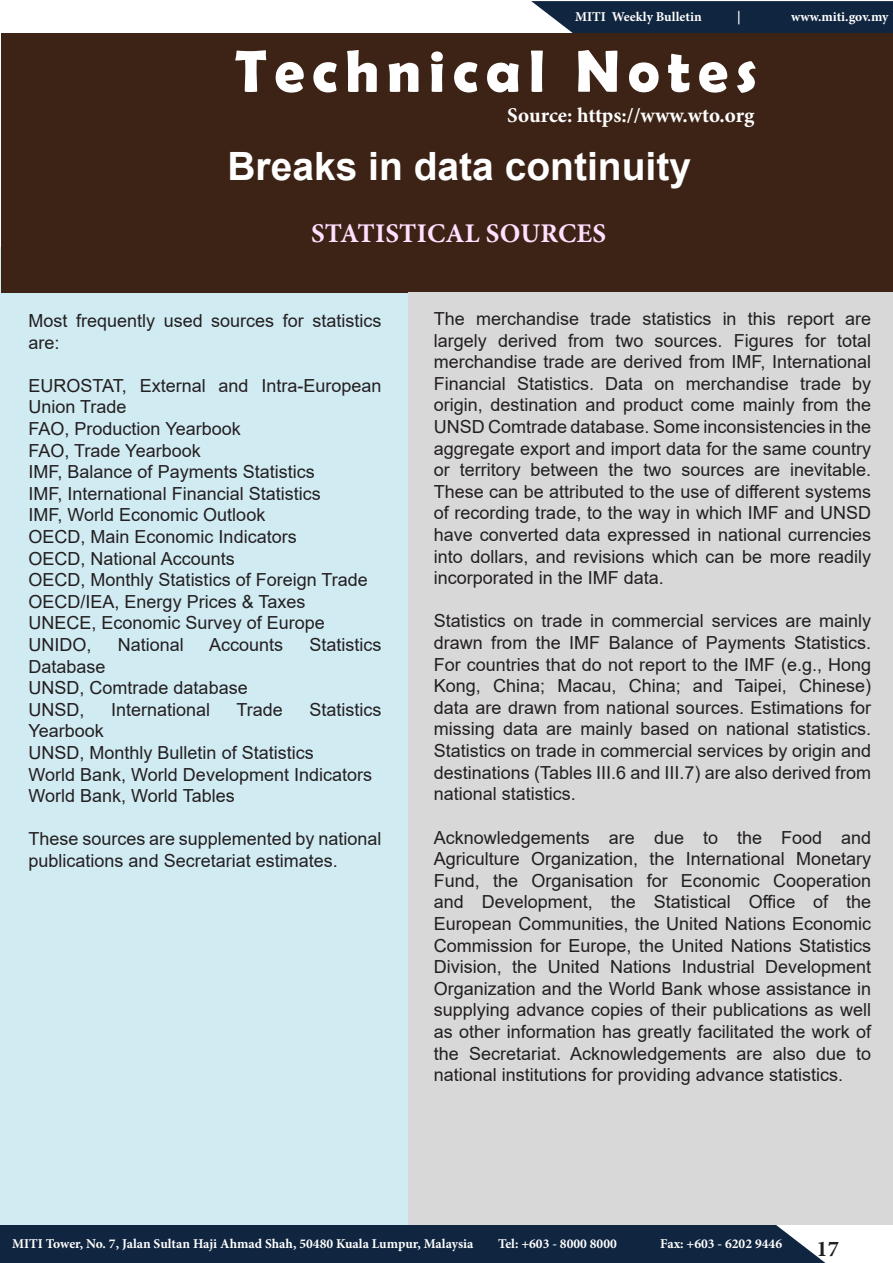
<style>
.page{position:relative;width:893px;height:1263px;background:#fff}
.page>*{position:absolute;margin:0;border:0;box-sizing:border-box;transform-origin:0 0}
.t1{font:700 60px "Berlin Sans FB Demi";letter-spacing:.13em;color:#fff}
.t2{font:700 39px "Arial";color:#fff}
.t3{font:700 27px "Minion Pro";letter-spacing:.01em;color:#ffe1ff}
.t4{font:700 22.5px "Minion Pro";color:#231f20}
.t5{font:700 21px "Minion Pro";color:#fff}
.t6{font:18px/21.6px "Arial";color:#231f20}
.t7{font:700 13.5px "Minion Pro";color:#fff}
</style>
<div class="page">
<div style="left:0;top:1225px;width:826px;height:38px;background:#10253f"></div>
<svg style="left:531px;top:1px;width:361px;height:31px;background:#1e314a"></svg>
<div style="left:0;top:248px;width:408px;height:977px;background:#d1ebf3"></div>
<div style="left:1px;top:33px;width:892px;height:260px;background:#3d2316"></div>
<div style="left:408px;top:292px;width:485px;height:933px;background:#d8d8d8"></div>
<p class="t7" style="left:575px;top:7px;width:128px">MITI Weekly Bulletin</p>
<p class="t7" style="left:737px;top:7px;width:5px">|</p>
<p class="t7" style="left:791px;top:7px;width:99px">www.miti.gov.my</p>
<p class="t1" style="left:235px;top:36px;width:524px">Technical Notes</p>
<p class="t5" style="left:507px;top:100px;width:249px">Source: https://www.wto.org</p>
<p class="t2" style="left:227px;top:138px;width:465px">Breaks in data continuity</p>
<p class="t3" style="left:311px;top:215px;width:296px">STATISTICAL SOURCES</p>
<p class="t6" style="left:29px;top:310px;width:354px">Most frequently used sources for statistics are:</p>
<p class="t6" style="left:29px;top:374px;width:354px">EUROSTAT, External and Intra-European<br>Union Trade</p>
<p class="t6" style="left:29px;top:418px;width:214px">FAO, Production Yearbook</p>
<p class="t6" style="left:29px;top:439px;width:174px">FAO, Trade Yearbook</p>
<p class="t6" style="left:29px;top:461px;width:288px">IMF, Balance of Payments Statistics</p>
<p class="t6" style="left:29px;top:482px;width:294px">IMF, International Financial Statistics</p>
<p class="t6" style="left:29px;top:504px;width:238px">IMF, World Economic Outlook</p>
<p class="t6" style="left:29px;top:526px;width:270px">OECD, Main Economic Indicators</p>
<p class="t6" style="left:29px;top:547px;width:208px">OECD, National Accounts</p>
<p class="t6" style="left:29px;top:569px;width:341px">OECD, Monthly Statistics of Foreign Trade</p>
<p class="t6" style="left:29px;top:590px;width:278px">OECD/IEA, Energy Prices &amp; Taxes</p>
<p class="t6" style="left:29px;top:612px;width:298px">UNECE, Economic Survey of Europe</p>
<p class="t6" style="left:29px;top:634px;width:65px">UNIDO,</p>
<p class="t6" style="left:118px;top:634px;width:68px">National</p>
<p class="t6" style="left:209px;top:634px;width:76px">Accounts</p>
<p class="t6" style="left:309px;top:634px;width:74px">Statistics</p>
<p class="t6" style="left:29px;top:655px;width:79px">Database</p>
<p class="t6" style="left:29px;top:677px;width:221px">UNSD, Comtrade database</p>
<p class="t6" style="left:29px;top:698px;width:57px">UNSD,</p>
<p class="t6" style="left:111px;top:698px;width:101px">International</p>
<p class="t6" style="left:236px;top:698px;width:48px">Trade</p>
<p class="t6" style="left:309px;top:698px;width:74px">Statistics</p>
<p class="t6" style="left:29px;top:720px;width:77px">Yearbook</p>
<p class="t6" style="left:29px;top:742px;width:287px">UNSD, Monthly Bulletin of Statistics</p>
<p class="t6" style="left:29px;top:763px;width:345px">World Bank, World Development Indicators</p>
<p class="t6" style="left:29px;top:785px;width:208px">World Bank, World Tables</p>
<p class="t6" style="left:29px;top:828px;width:354px">These sources are supplemented by national publications and Secretariat estimates.</p>
<p class="t6" style="left:434px;top:308px;width:439px;text-align:justify">The merchandise trade statistics in this report are largely derived from two sources. Figures for total merchandise trade are derived from IMF, International Financial Statistics. Data on merchandise trade by origin, destination and product come mainly from the UNSD Comtrade database. Some inconsistencies in the aggregate export and import data for the same country or territory between the two sources are inevitable.<br>These can be attributed to the use of different systems of recording trade, to the way in which IMF and UNSD have converted data expressed in national currencies into dollars, and revisions which can be more readily incorporated in the IMF data.</p>
<p class="t6" style="left:434px;top:610px;width:439px;text-align:justify">Statistics on trade in commercial services are mainly drawn from the IMF Balance of Payments Statistics.<br>For countries that do not report to the IMF (e.g., Hong Kong, China; Macau, China; and Taipei, Chinese) data are drawn from national sources. Estimations for missing data are mainly based on national statistics.<br>Statistics on trade in commercial services by origin and destinations (Tables III.6 and III.7) are also derived from national statistics.</p>
<p class="t6" style="left:434px;top:826px;width:439px;text-align:justify">Acknowledgements are due to the Food and Agriculture Organization, the International Monetary Fund, the Organisation for Economic Cooperation and Development, the Statistical Office of the European Communities, the United Nations Economic Commission for Europe, the United Nations Statistics Division, the United Nations Industrial Development Organization and the World Bank whose assistance in supplying advance copies of their publications as well as other information has greatly facilitated the work of the Secretariat. Acknowledgements are also due to national institutions for providing advance statistics.</p>
<p class="t7" style="left:12px;top:1234px;width:463px">MITI Tower, No. 7, Jalan Sultan Haji Ahmad Shah, 50480 Kuala Lumpur, Malaysia</p>
<p class="t7" style="left:498px;top:1234px;width:120px">Tel: +603 - 8000 8000</p>
<p class="t7" style="left:660px;top:1234px;width:123px">Fax: +603 - 6202 9446</p>
<p class="t4" style="left:816px;top:1232px;width:24px">17</p>
</div>
